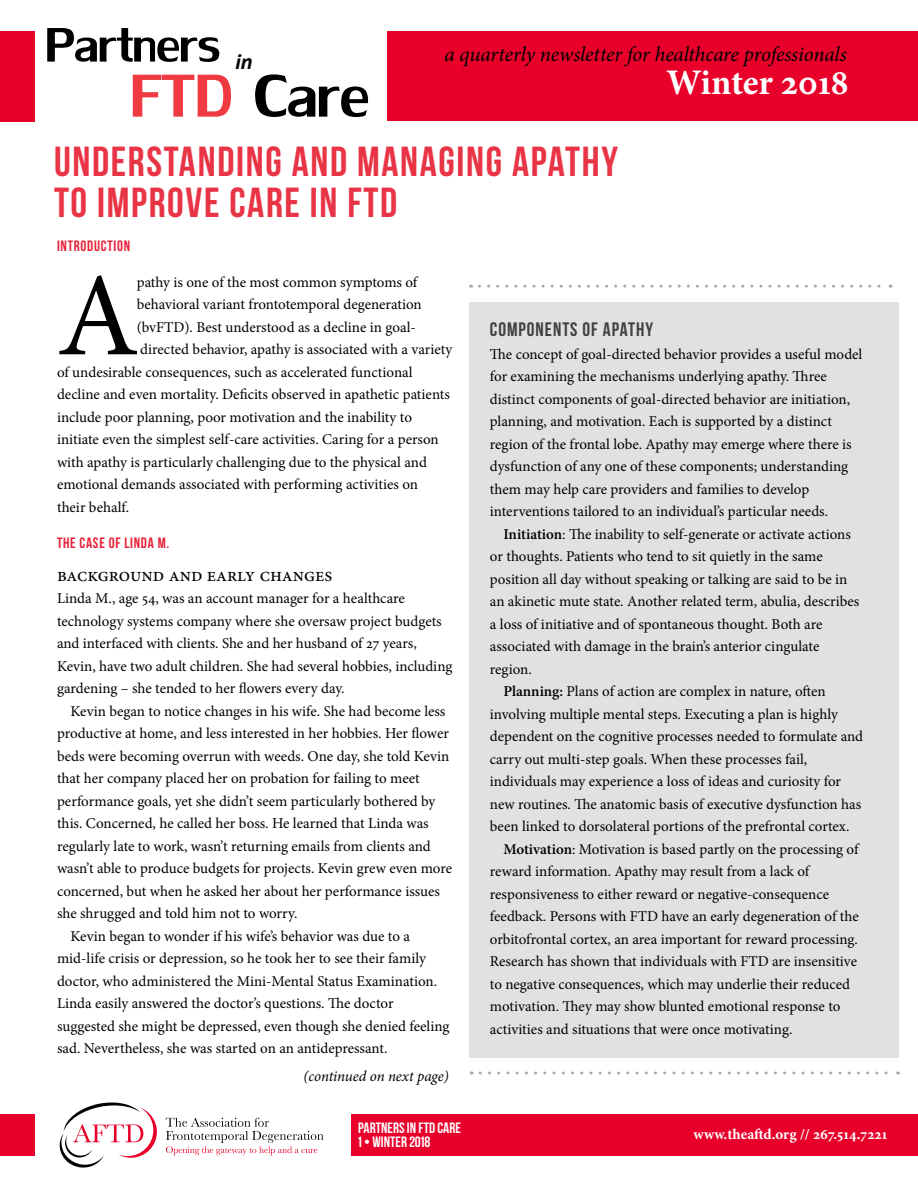
<style>
.page{position:relative;width:918px;height:1188px;background:#fff}
.page>*{position:absolute;margin:0;border:0;box-sizing:border-box;transform-origin:0 0}
.t1{font:118.8px "Minion Pro";color:#000}
.t2{font:90px "Lily UPC";color:#000}
.t3{font:72px "Lily UPC";color:#000}
.t4{font:42px/40.5px "Bebas Neue";letter-spacing:.04em;color:#e93445}
.t5{font:700 36px "Minion Pro";letter-spacing:-.005em;color:#fff}
.t6{font:italic 700 22.5px "Calibri";color:#000}
.t7{font:italic 21px "Minion Pro";letter-spacing:-.01em;color:#000}
.t8{font:19.5px "Minion Pro";color:#000}
.t9{font:19.5px "Bebas Neue";letter-spacing:.05em;color:#414042}
.t10{font:15px/22.5px "Minion Pro";color:#000}
.t11{font:700 15px "Minion Pro";color:#fff}
.t12{font:15px/13.5px "Bebas Neue";color:#fff}
.t13{font:15px "Bebas Neue";letter-spacing:.05em;color:#e82239}
.t14{font:italic 15px "Minion Pro";letter-spacing:-.005em;color:#000}
.s1{color:#ef3a42}
.s2{font-weight:600}
</style>
<div class="page">
<div style="left:470px;top:303px;width:429px;height:755px;background:#e0e1e2"></div>
<div style="left:388px;top:31px;width:530px;height:90px;background:#e8002a"></div>
<div style="left:0;top:31px;width:35px;height:91px;background:#e8002a"></div>
<div style="left:351px;top:1114px;width:567px;height:42px;background:#e8002a"></div>
<svg style="left:60px;top:1103px;width:97px;height:65px"></svg>
<svg style="left:166px;top:1118px;width:158px;height:37px"></svg>
<div style="left:0;top:1114px;width:35px;height:42px;background:#e8002a"></div>
<svg style="left:479px;top:285px;width:412px;height:3px"></svg>
<svg style="left:480px;top:1072px;width:419px;height:3px"></svg>
<h3 class="t3" style="left:45px;top:2px;width:177px">Partners</h3>
<h2 class="t2" style="left:130px;top:42px;width:240px"><span class="s1">FTD</span> Care</h2>
<h3 class="t6" style="left:235px;top:45px;width:19px">in</h3>
<h3 class="t7" style="left:445px;top:40px;width:404px">a quarterly newsletter for healthcare professionals</h3>
<h3 class="t5" style="left:666px;top:57px;width:184px">Winter 2018</h3>
<h3 class="t4" style="left:54px;top:141px;width:565px">UNDERSTANDING AND MANAGING APATHY<br>TO IMPROVE CARE IN FTD</h3>
<p class="t13" style="left:57px;top:237px;width:75px">INTRODUCTION</p>
<h1 class="t1" style="left:57px;top:237px;width:84px">A</h1>
<p class="t10" style="left:137px;top:271px;width:282px">pathy is one of the most common symptoms of</p>
<p class="t10" style="left:137px;top:293px;width:287px">behavioral variant frontotemporal degeneration</p>
<p class="t10" style="left:137px;top:316px;width:281px">(bvFTD). Best understood as a decline in goal-</p>
<p class="t10" style="left:140px;top:338px;width:314px">directed behavior, apathy is associated with a variety</p>
<p class="t10" style="left:57px;top:361px;width:357px">of undesirable consequences, such as accelerated functional</p>
<p class="t10" style="left:57px;top:383px;width:395px">decline and even mortality. Deficits observed in apathetic patients</p>
<p class="t10" style="left:57px;top:406px;width:357px">include poor planning, poor motivation and the inability to</p>
<p class="t10" style="left:57px;top:428px;width:383px">initiate even the simplest self-care activities. Caring for a person</p>
<p class="t10" style="left:57px;top:451px;width:371px">with apathy is particularly challenging due to the physical and</p>
<p class="t10" style="left:57px;top:473px;width:363px">emotional demands associated with performing activities on</p>
<p class="t10" style="left:57px;top:496px;width:74px">their behalf.</p>
<p class="t13" style="left:57px;top:534px;width:114px">THE CASE OF LINDA M.</p>
<h3 class="t8" style="left:57px;top:562px;width:277px">Background and Early Changes</h3>
<p class="t10" style="left:57px;top:587px;width:397px">Linda M., age 54, was an account manager for a healthcare technology systems company where she oversaw project budgets and interfaced with clients. She and her husband of 27 years, Kevin, have two adult children. She had several hobbies, including gardening – she tended to her flowers every day.</p>
<p class="t10" style="left:70px;top:700px;width:376px">Kevin began to notice changes in his wife. She had become less</p>
<p class="t10" style="left:57px;top:722px;width:393px">productive at home, and less interested in her hobbies. Her flower</p>
<p class="t10" style="left:57px;top:745px;width:394px">beds were becoming overrun with weeds. One day, she told Kevin</p>
<p class="t10" style="left:57px;top:767px;width:364px">that her company placed her on probation for failing to meet</p>
<p class="t10" style="left:57px;top:790px;width:380px">performance goals, yet she didn’t seem particularly bothered by</p>
<p class="t10" style="left:57px;top:812px;width:373px">this. Concerned, he called her boss. He learned that Linda was</p>
<p class="t10" style="left:57px;top:835px;width:375px">regularly late to work, wasn’t returning emails from clients and</p>
<p class="t10" style="left:57px;top:857px;width:397px">wasn’t able to produce budgets for projects. Kevin grew even more</p>
<p class="t10" style="left:57px;top:880px;width:385px">concerned, but when he asked her about her performance issues</p>
<p class="t10" style="left:57px;top:902px;width:242px">she shrugged and told him not to worry.</p>
<p class="t10" style="left:70px;top:925px;width:341px">Kevin began to wonder if his wife’s behavior was due to a</p>
<p class="t10" style="left:57px;top:947px;width:371px">mid-life crisis or depression, so he took her to see their family</p>
<p class="t10" style="left:57px;top:970px;width:382px">doctor, who administered the Mini-Mental Status Examination.</p>
<p class="t10" style="left:57px;top:992px;width:338px">Linda easily answered the doctor’s questions. The doctor</p>
<p class="t10" style="left:57px;top:1015px;width:394px">suggested she might be depressed, even though she denied feeling</p>
<p class="t10" style="left:57px;top:1037px;width:332px">sad. Nevertheless, she was started on an antidepressant.</p>
<p class="t14" style="left:304px;top:1066px;width:147px">(continued on next page)</p>
<p class="t12" style="left:358px;top:1121px;width:104px">PARTNERS IN FTD CARE<br>1 • WINTER 2018</p>
<h3 class="t9" style="left:490px;top:319px;width:165px">COMPONENTS OF APATHY</h3>
<p class="t10" style="left:490px;top:343px;width:374px">The concept of goal-directed behavior provides a useful model for examining the mechanisms underlying apathy. Three distinct components of goal-directed behavior are initiation, planning, and motivation. Each is supported by a distinct region of the frontal lobe. Apathy may emerge where there is dysfunction of any one of these components; understanding them may help care providers and families to develop interventions tailored to an individual’s particular needs.</p>
<p class="t10" style="left:503px;top:523px;width:349px"><span class="s2">Initiation</span>: The inability to self-generate or activate actions</p>
<p class="t10" style="left:490px;top:545px;width:334px">or thoughts. Patients who tend to sit quietly in the same</p>
<p class="t10" style="left:490px;top:568px;width:359px">position all day without speaking or talking are said to be in</p>
<p class="t10" style="left:490px;top:590px;width:371px">an akinetic mute state. Another related term, abulia, describes</p>
<p class="t10" style="left:490px;top:613px;width:334px">a loss of initiative and of spontaneous thought. Both are</p>
<p class="t10" style="left:490px;top:635px;width:331px">associated with damage in the brain’s anterior cingulate</p>
<p class="t10" style="left:490px;top:658px;width:43px">region.</p>
<p class="t10" style="left:503px;top:680px;width:324px"><span class="s2">Planning:</span> Plans of action are complex in nature, often</p>
<p class="t10" style="left:490px;top:703px;width:350px">involving multiple mental steps. Executing a plan is highly</p>
<p class="t10" style="left:490px;top:725px;width:375px">dependent on the cognitive processes needed to formulate and</p>
<p class="t10" style="left:490px;top:748px;width:319px">carry out multi-step goals. When these processes fail,</p>
<p class="t10" style="left:490px;top:770px;width:353px">individuals may experience a loss of ideas and curiosity for</p>
<p class="t10" style="left:490px;top:793px;width:373px">new routines. The anatomic basis of executive dysfunction has</p>
<p class="t10" style="left:490px;top:815px;width:361px">been linked to dorsolateral portions of the prefrontal cortex.</p>
<p class="t10" style="left:503px;top:838px;width:357px"><span class="s2">Motivation</span>: Motivation is based partly on the processing of</p>
<p class="t10" style="left:490px;top:860px;width:321px">reward information. Apathy may result from a lack of</p>
<p class="t10" style="left:490px;top:883px;width:341px">responsiveness to either reward or negative-consequence</p>
<p class="t10" style="left:490px;top:905px;width:370px">feedback. Persons with FTD have an early degeneration of the</p>
<p class="t10" style="left:490px;top:928px;width:370px">orbitofrontal cortex, an area important for reward processing.</p>
<p class="t10" style="left:490px;top:950px;width:369px">Research has shown that individuals with FTD are insensitive</p>
<p class="t10" style="left:490px;top:973px;width:362px">to negative consequences, which may underlie their reduced</p>
<p class="t10" style="left:490px;top:995px;width:352px">motivation. They may show blunted emotional response to</p>
<p class="t10" style="left:490px;top:1018px;width:304px">activities and situations that were once motivating.</p>
<p class="t11" style="left:694px;top:1124px;width:195px">www.theaftd.org // 267.514.7221</p>
</div>
